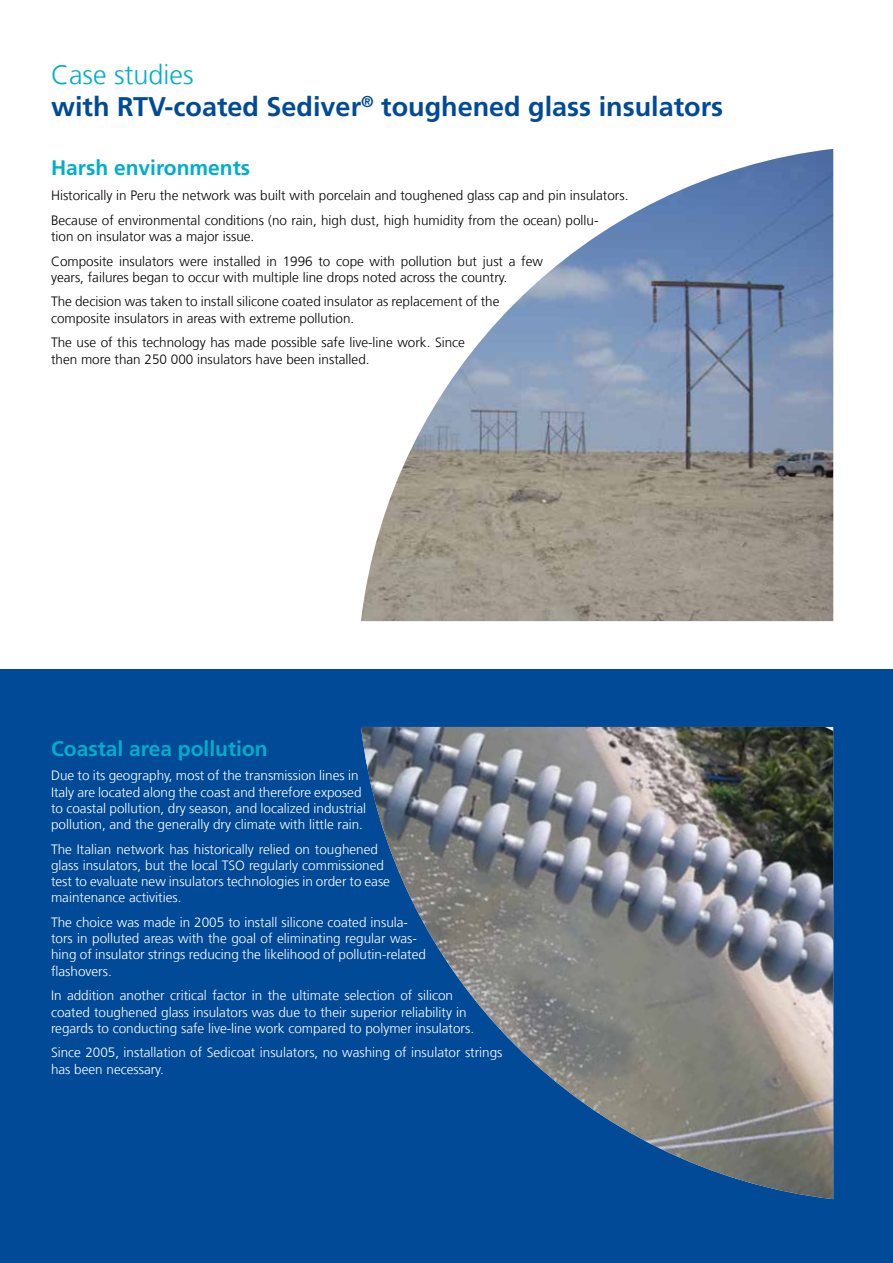
<style>
.page{position:relative;width:893px;height:1263px;background:#fff}
.page>*{position:absolute;margin:0;border:0;box-sizing:border-box;transform-origin:0 0}
.t1{font:700 27px/32.4px "Frutiger LT Com";color:#004a98}
.t2{font:700 21px "Frutiger LT Com";color:#00aeca}
.t3{font:300 13.5px/16.2px "Frutiger LT Com";color:#fff}
.t4{font:300 13.5px/24.8px "Frutiger LT Com";color:#000}
.s1{font-weight:300;color:#00aeca}
</style>
<div class="page">
<hr style="left:892px;top:0;width:1px;height:669px;background:#00aeca">
<div style="left:0;top:670px;width:893px;height:593px;background:#004a98"></div>
<img style="left:361px;top:149px;width:472px;height:472px">
<img style="left:361px;top:727px;width:472px;height:472px">
<h1 class="t1" style="left:51px;top:59px;width:674px"><span class="s1">Case studies<br></span>with RTV-coated Sediver<sup>®</sup> toughened glass insulators</h1>
<h2 class="t2" style="left:51px;top:156px;width:201px">Harsh environments</h2>
<p class="t4" style="left:51px;top:183px;width:579px">Historically in Peru the network was built with porcelain and toughened glass cap and pin insulators.<br>Because of environmental conditions (no rain, high dust, high humidity from the ocean) pollu-</p>
<p class="t4" style="left:51px;top:224px;width:493px">tion on insulator was a major issue.<br>Composite insulators were installed in 1996 to cope with pollution but just a few</p>
<p class="t4" style="left:51px;top:265px;width:458px">years, failures began to occur with multiple line drops noted across the country.<br>The decision was taken to install silicone coated insulator as replacement of the</p>
<p class="t4" style="left:51px;top:306px;width:415px">composite insulators in areas with extreme pollution.<br>The use of this technology has made possible safe live-line work. Since</p>
<p class="t4" style="left:51px;top:347px;width:320px">then more than 250 000 insulators have been installed.</p>
<h2 class="t2" style="left:51px;top:736px;width:218px">Coastal area pollution</h2>
<p class="t3" style="left:51px;top:768px;width:317px">Due to its geography, most of the transmission lines in Italy are located along the coast and therefore exposed to coastal pollution, dry season, and localized industrial pollution, and the generally dry climate with little rain.</p>
<p class="t3" style="left:51px;top:841px;width:340px">The Italian network has historically relied on toughened glass insulators, but the local TSO regularly commissioned test to evaluate new insulators technologies in order to ease maintenance activities.</p>
<p class="t3" style="left:51px;top:914px;width:376px">The choice was made in 2005 to install silicone coated insula&shy;tors in polluted areas with the goal of eliminating regular was&shy;hing of insulator strings reducing the likelihood of pollutin-related flashovers.</p>
<p class="t3" style="left:51px;top:988px;width:425px">In addition another critical factor in the ultimate selection of silicon coated toughened glass insulators was due to their superior reliability in regards to conducting safe live-line work compared to polymer insulators.</p>
<p class="t3" style="left:51px;top:1045px;width:453px">Since 2005, installation of Sedicoat insulators, no washing of insulator strings has been necessary.</p>
</div>
